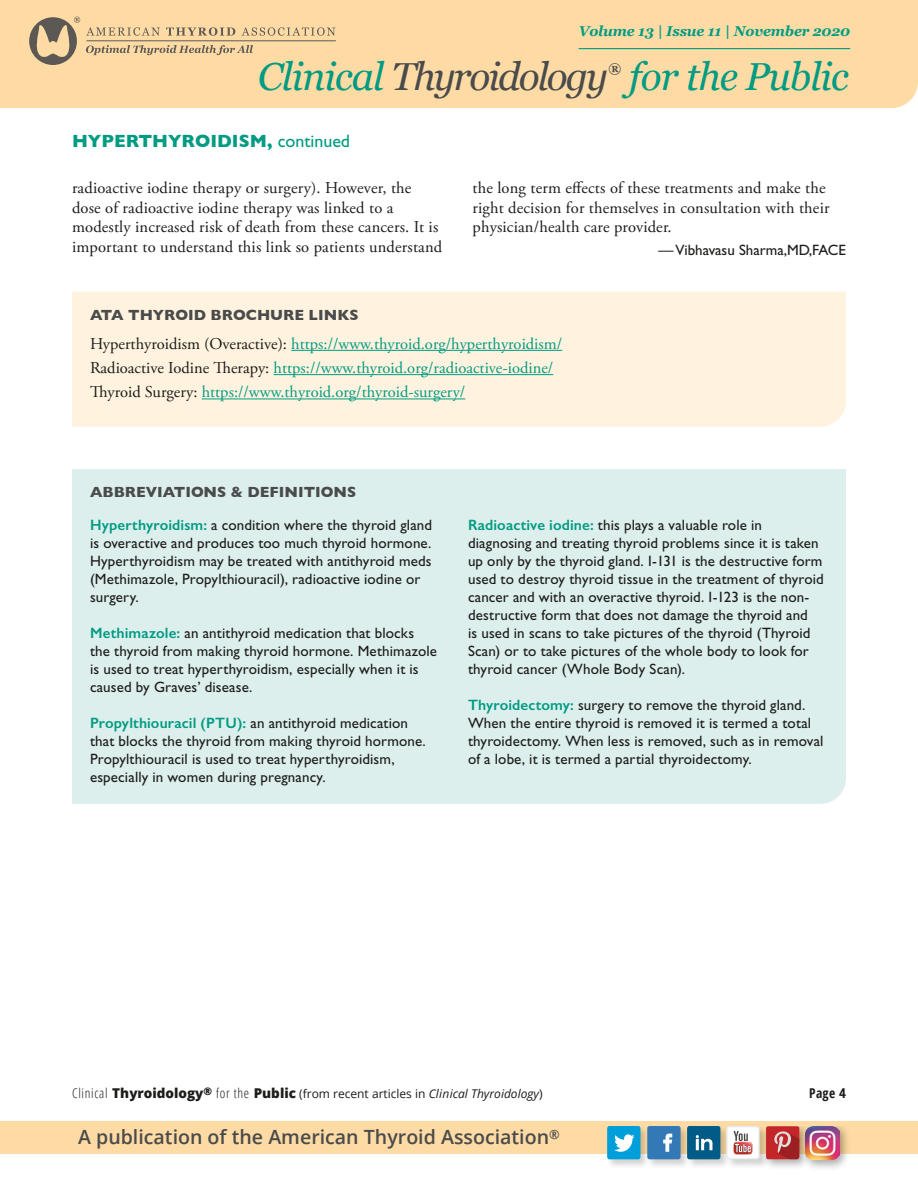
<style>
.page{position:relative;width:918px;height:1188px;background:#fff}
.page>*{position:absolute;margin:0;border:0;box-sizing:border-box;transform-origin:0 0}
.t1{font:italic 39px "Georgia";letter-spacing:-.05em;color:#4a4b4b}
.t2{font:italic 39px "Georgia";letter-spacing:-.025em;color:#009b82}
.t3{font:600 19.65px "Open Sans";color:#4a4b4b}
.t4{font:700 18px "Gill Sans";color:#009b82}
.body_serif{font:16.5px/19.8px "Adobe Garamond Pro";letter-spacing:.01em;color:#1c1c1a}
.body_links{font:16.5px "Adobe Garamond Pro";color:#009b82}
.abbreviations_body{font:15px/18px "Gill Sans Std";letter-spacing:.01em;color:#1c1c1a}
.abbreviations_head{font:700 15px "Gill Sans";color:#4a4b4b}
.body_editor_name{font:15px "Gill Sans Std";color:#1c1c1a}
.question_links{font:700 15px "Gill Sans";color:#4a4b4b}
.t5{font:italic 700 14.25px "Georgia";letter-spacing:-.01em;color:#009b82}
.t6{font:700 13.65px "Georgia";color:#4a4b4b}
.t7{font:700 condensed 13.5px "Open Sans";color:#1c1c1a}
.t8{font:12px "Open Sans";color:#1c1c1a}
.s1{color:#009b82}
.s2{font-family:"Gill Sans Std";font-weight:400}
.s3{color:#1c1c1a}
.s4{font-family:"Gill Sans";font-weight:600;color:#009b82}
.s5{font-weight:300;font-stretch:condensed;font-size:13.5px}
.s6{font-weight:800;font-size:13.5px}
.s7{font-style:italic}
.s8{font-style:inherit}
</style>
<div class="page">
<div style="left:0;top:0;width:918px;height:108px;background:#fedba4"></div>
<hr style="left:579px;top:48px;width:271px;height:1px;background:#009b82">
<hr style="left:86px;top:41px;width:250px;height:1px;background:#4a4b4b">
<svg style="left:86px;top:27px;width:74px;height:9px"></svg>
<svg style="left:166px;top:27px;width:69px;height:9px"></svg>
<svg style="left:242px;top:27px;width:93px;height:9px"></svg>
<svg style="left:29px;top:17px;width:51px;height:48px;background:#b4a07f"></svg>
<svg style="left:86px;top:45px;width:167px;height:10px;background:#ceb58c"></svg>
<div style="left:0;top:1121px;width:918px;height:33px;background:#fedba4"></div>
<div style="left:606px;top:1125px;width:164px;height:45px;background:#1c1c1a;opacity:.2"></div>
<div style="left:687px;top:1126px;width:33px;height:33px;background:#005b87;border-radius:2px"></div>
<svg style="left:696px;top:1135px;width:16px;height:15px"></svg>
<div style="left:607px;top:1126px;width:33px;height:33px;background:#009fd9;border-radius:2px"></div>
<svg style="left:614px;top:1134px;width:21px;height:18px"></svg>
<div style="left:647px;top:1126px;width:34px;height:33px;background:#3279b6;border-radius:2px"></div>
<svg style="left:663px;top:1134px;width:10px;height:18px"></svg>
<svg style="left:726px;top:1126px;width:34px;height:33px"></svg>
<svg style="left:727px;top:1127px;width:32px;height:32px"></svg>
<img style="left:809px;top:1126px;width:38px;height:42px">
<img style="left:809px;top:1126px;width:31px;height:34px">
<img style="left:766px;top:1126px;width:43px;height:44px">
<div style="left:766px;top:1126px;width:33px;height:33px;background:#c32528;border-radius:2px"></div>
<svg style="left:774px;top:1131px;width:25px;height:28px"></svg>
<div style="left:72px;top:292px;width:774px;height:135px;background:#fff3df"></div>
<hr style="left:291px;top:350px;width:271px;height:1px;background:#009b82">
<hr style="left:274px;top:374px;width:279px;height:1px;background:#009b82">
<hr style="left:202px;top:399px;width:263px;height:1px;background:#009b82">
<div style="left:72px;top:469px;width:774px;height:335px;background:#ddefed"></div>
<p class="t5" style="left:579px;top:21px;width:273px">Volume 13 | Issue 11 | November 2020</p>
<h1 class="t1" style="left:258px;top:48px;width:352px"><span class="s1">Clinical</span> Thyroidology</h1>
<p class="t6" style="left:609px;top:58px;width:14px">®</p>
<h1 class="t2" style="left:629px;top:48px;width:221px">for the Public</h1>
<p class="t4" style="left:72px;top:127px;width:280px">HYPERTHYROIDISM, <span class="s2">continued</span></p>
<p class="body_serif" style="left:72px;top:178px;width:372px">radioactive iodine therapy or surgery). However, the dose of radioactive iodine therapy was linked to a modestly increased risk of death from these cancers. It is important to understand this link so patients understand</p>
<p class="body_serif" style="left:472px;top:178px;width:359px">the long term effects of these treatments and make the right decision for themselves in consultation with their physician/health care provider.</p>
<p class="body_editor_name" style="left:659px;top:241px;width:189px">— Vibhavasu Sharma,MD,FACE</p>
<p class="question_links" style="left:90px;top:303px;width:270px">ATA THYROID BROCHURE LINKS</p>
<p class="body_links" style="left:90px;top:334px;width:474px"><span class="s3">Hyperthyroidism (Overactive):</span> https://www.thyroid.org/hyperthyroidism/</p>
<p class="body_links" style="left:90px;top:358px;width:465px"><span class="s3">Radioactive Iodine Therapy:</span> https://www.thyroid.org/radioactive-iodine/</p>
<p class="body_links" style="left:90px;top:382px;width:377px"><span class="s3">Thyroid Surgery:</span> https://www.thyroid.org/thyroid-surgery/</p>
<p class="abbreviations_head" style="left:90px;top:480px;width:268px">ABBREVIATIONS &amp; DEFINITIONS</p>
<p class="abbreviations_body" style="left:90px;top:516px;width:344px"><span class="s4">Hyperthyroidism:</span> a condition where the thyroid gland is overactive and produces too much thyroid hormone.<br>Hyperthyroidism may be treated with antithyroid meds (Methimazole, Propylthiouracil), radioactive iodine or surgery.</p>
<p class="abbreviations_body" style="left:90px;top:624px;width:349px"><span class="s4">Methimazole:</span> an antithyroid medication that blocks the thyroid from making thyroid hormone. Methimazole is used to treat hyperthyroidism, especially when it is caused by Graves’ disease.</p>
<p class="abbreviations_body" style="left:90px;top:714px;width:337px"><span class="s4">Propylthiouracil (PTU):</span> an antithyroid medication that blocks the thyroid from making thyroid hormone.<br>Propylthiouracil is used to treat hyperthyroidism, especially in women during pregnancy.</p>
<p class="abbreviations_body" style="left:468px;top:516px;width:357px"><span class="s4">Radioactive iodine:</span> this plays a valuable role in diagnosing and treating thyroid problems since it is taken up only by the thyroid gland. I-131 is the destructive form used to destroy thyroid tissue in the treatment of thyroid cancer and with an overactive thyroid. I-123 is the non&shy;destructive form that does not damage the thyroid and<br>is used in scans to take pictures of the thyroid (Thyroid Scan) or to take pictures of the whole body to look for thyroid cancer (Whole Body Scan).</p>
<p class="abbreviations_body" style="left:468px;top:696px;width:357px"><span class="s4">Thyroidectomy:</span> surgery to remove the thyroid gland.<br>When the entire thyroid is removed it is termed a total thyroidectomy. When less is removed, such as in removal of a lobe, it is termed a partial thyroidectomy.</p>
<p class="t8" style="left:72px;top:1086px;width:472px"><span class="s5">Clinical</span> <span class="s6">Thyroidology</span><sup>®</sup> <span class="s5">for the</span> <span class="s6">Public</span> (from recent articles in <span class="s7">Clinical Thyroidology</span>)</p>
<p class="t7" style="left:809px;top:1084px;width:38px">Page <span class="s8">4</span></p>
<h2 class="t3" style="left:78px;top:1123px;width:483px">A publication of the American Thyroid Association<sup>®</sup></h2>
</div>
